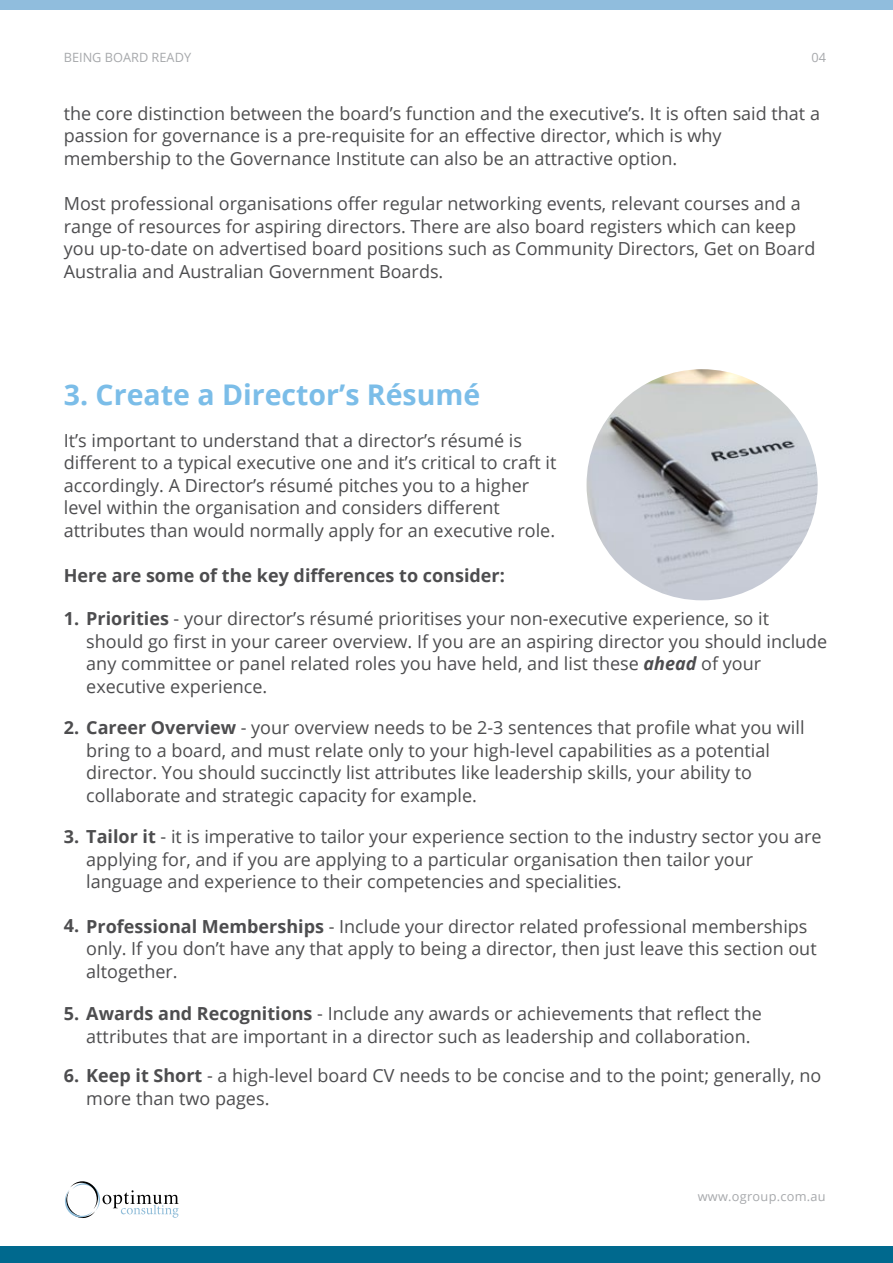
<style>
.page{position:relative;width:893px;height:1263px;background:#fff}
.page>*{position:absolute;margin:0;border:0;box-sizing:border-box;transform-origin:0 0}
.t1{font:700 28.5px "Open Sans";color:#7bbde8}
.t2{font:18px/22.5px "Open Sans";color:#4d4d4f}
.t3{font:700 18px "Open Sans";color:#4d4d4f}
.t4{font:12.75px "Open Sans";color:#a7a9ac}
.t5{font:12.75px "Open Sans";letter-spacing:.02em;color:#a7a9ac}
.s1{font-weight:700}
.s2{font-weight:700;font-style:italic}
</style>
<div class="page">
<div style="left:0;top:1246px;width:893px;height:17px;background:#00698e"></div>
<svg style="left:65px;top:1181px;width:114px;height:37px"></svg>
<div style="left:0;top:0;width:893px;height:10px;background:#90bddd"></div>
<img style="left:586px;top:369px;width:232px;height:231px;border-radius:116px">
<p class="t4" style="left:64px;top:48px;width:129px">BEING BOARD READY</p>
<p class="t4" style="left:812px;top:48px;width:16px">04</p>
<p class="t2" style="left:64px;top:102px;width:758px">the core distinction between the board’s function and the executive’s. It is often said that a passion for governance is a pre-requisite for an effective director, which is why membership to the Governance Institute can also be an attractive option.</p>
<p class="t2" style="left:64px;top:192px;width:753px">Most professional organisations offer regular networking events, relevant courses and a range of resources for aspiring directors. There are also board registers which can keep you up-to-date on advertised board positions such as Community Directors, Get on Board Australia and Australian Government Boards.</p>
<h1 class="t1" style="left:64px;top:374px;width:418px">3. Create a Director’s Résumé</h1>
<p class="t2" style="left:64px;top:428px;width:494px">It’s important to understand that a director’s résumé is different to a typical executive one and it’s critical to craft it accordingly. A Director’s résumé pitches you to a higher level within the organisation and considers different attributes than would normally apply for an executive role.</p>
<p class="t3" style="left:64px;top:562px;width:443px">Here are some of the key differences to consider:</p>
<p class="t2" style="left:86px;top:607px;width:743px;text-indent:-22px"><span class="s1">1. Priorities</span> - your director’s résumé prioritises your non-executive experience, so it should go first in your career overview. If you are an aspiring director you should include any committee or panel related roles you have held, and list these <span class="s2">ahead</span> of your executive experience.</p>
<p class="t2" style="left:86px;top:716px;width:720px;text-indent:-22px"><span class="s1">2. Career Overview</span> - your overview needs to be 2-3 sentences that profile what you will bring to a board, and must relate only to your high-level capabilities as a potential director. You should succinctly list attributes like leadership skills, your ability to collaborate and strategic capacity for example.</p>
<p class="t2" style="left:86px;top:825px;width:737px;text-indent:-22px"><span class="s1">3. Tailor it</span> - it is imperative to tailor your experience section to the industry sector you are applying for, and if you are applying to a particular organisation then tailor your language and experience to their competencies and specialities.</p>
<p class="t2" style="left:86px;top:914px;width:732px;text-indent:-22px"><span class="s1">4. Professional Memberships</span> - Include your director related professional memberships only. If you don’t have any that apply to being a director, then just leave this section out altogether.</p>
<p class="t2" style="left:86px;top:1002px;width:677px;text-indent:-22px"><span class="s1">5. Awards and Recognitions</span> - Include any awards or achievements that reflect the attributes that are important in a director such as leadership and collaboration.</p>
<p class="t2" style="left:86px;top:1064px;width:737px;text-indent:-22px"><span class="s1">6. Keep it Short</span> - a high-level board CV needs to be concise and to the point; generally, no more than two pages.</p>
<p class="t5" style="left:698px;top:1188px;width:129px">www.ogroup.com.au</p>
</div>
